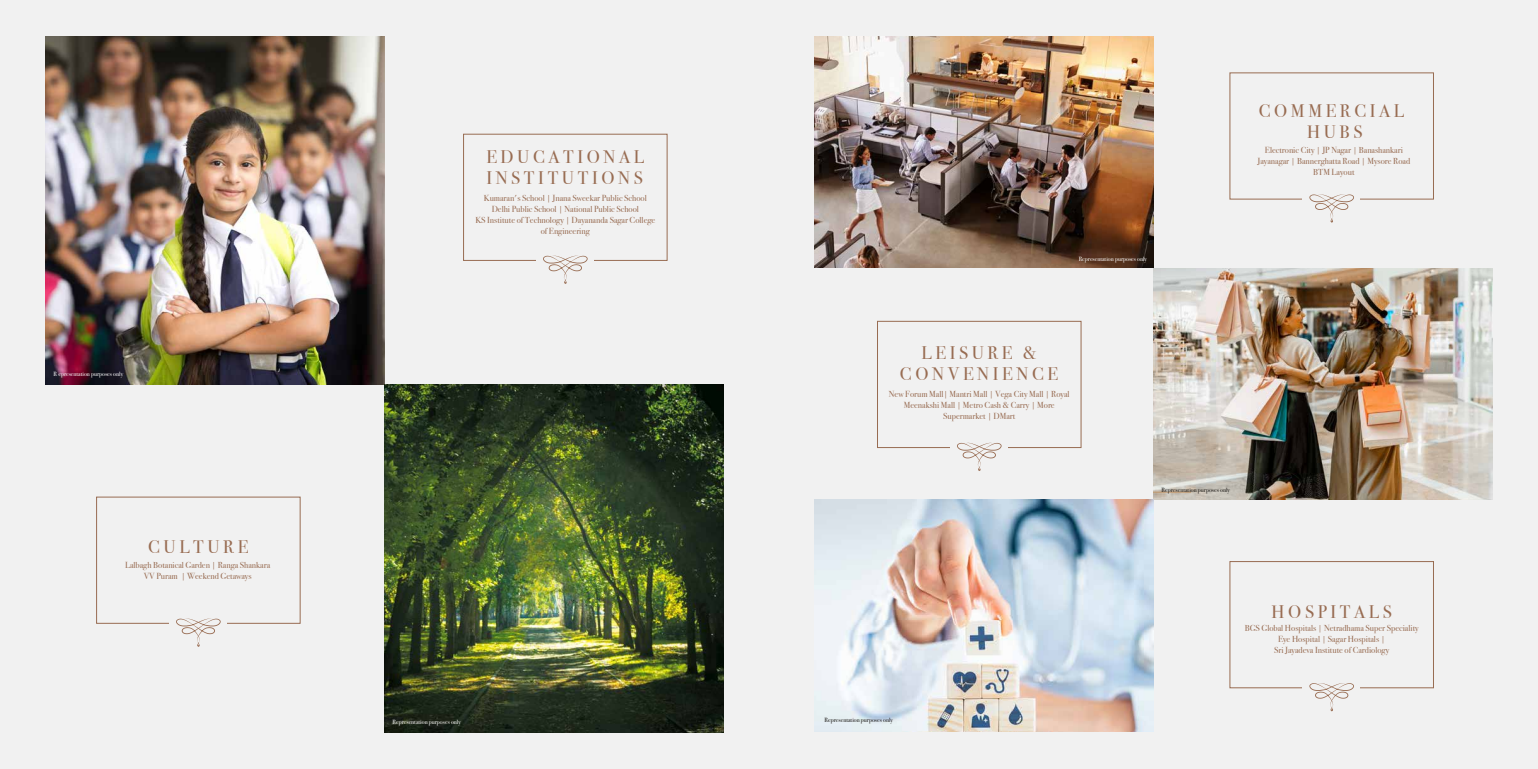
<style>
.page{position:relative;width:1538px;height:769px;background:#fff}
.page>*{position:absolute;margin:0;border:0;box-sizing:border-box;transform-origin:0 0}
.t1{font:18.2px/20.9px "Bodoni Svty Two OSITCTT";letter-spacing:.2em;color:#986c52;text-align:center}
.t2{font:8.75px/10.9px "Bodoni Svty Two ITCTT";color:#986c52;text-align:center}
.t3{font:6.12px "Bodoni Svty Two ITCTT";color:#fff}
.t4{font:6.12px "Bodoni Svty Two ITCTT";color:#181513}
</style>
<div class="page">
<div style="left:769px;top:0;width:769px;height:769px;background:#f1f1f1"></div>
<div style="left:0;top:0;width:769px;height:769px;background:#f1f1f1"></div>
<img style="left:45px;top:36px;width:340px;height:348px">
<img style="left:384px;top:385px;width:340px;height:348px">
<div style="left:463px;top:134px;width:204px;height:127px;border:1px solid #986c52"></div>
<div style="left:536px;top:238px;width:58px;height:39px;background:#f1f1f1"></div>
<svg style="left:543px;top:256px;width:45px;height:28px"></svg>
<div style="left:96px;top:497px;width:204px;height:127px;border:1px solid #986c52"></div>
<div style="left:169px;top:601px;width:58px;height:39px;background:#f1f1f1"></div>
<svg style="left:176px;top:618px;width:45px;height:29px"></svg>
<img style="left:814px;top:36px;width:339px;height:232px">
<img style="left:1153px;top:268px;width:339px;height:232px">
<img style="left:814px;top:500px;width:339px;height:231px">
<svg style="left:1309px;top:194px;width:45px;height:29px"></svg>
<div style="left:877px;top:321px;width:204px;height:127px;border:1px solid #986c52"></div>
<div style="left:950px;top:425px;width:58px;height:39px;background:#f1f1f1"></div>
<svg style="left:957px;top:443px;width:44px;height:28px"></svg>
<div style="left:1229px;top:561px;width:205px;height:127px;border:1px solid #986c52"></div>
<div style="left:1303px;top:665px;width:57px;height:40px;background:#f1f1f1"></div>
<svg style="left:1309px;top:683px;width:45px;height:28px"></svg>
<p class="t3" style="left:54px;top:369px;width:71px">R epresentation purposes only</p>
<h1 class="t1" style="left:148px;top:536px;width:102px">CULTURE</h1>
<p class="t2" style="left:125px;top:559px;width:147px">Lalbagh Botanical Garden | Ranga Shankara<br>VV Puram | Weekend Getaways</p>
<h1 class="t1" style="left:486px;top:147px;width:159px;text-align:left">EDUCATIONAL<br>INSTITUTIONS</h1>
<p class="t2" style="left:475px;top:192px;width:181px">Kumaran's School | Jnana Sweekar Public School Delhi Public School | National Public School<br>KS Institute of Technology | Dayananda Sagar College of Engineering</p>
<p class="t3" style="left:392px;top:717px;width:70px">Representation purposes only</p>
<p class="t3" style="left:1079px;top:254px;width:70px">Representation purposes only</p>
<h1 class="t1" style="left:1259px;top:100px;width:147px">COMMERCIAL<br>HUBS</h1>
<p class="t2" style="left:1257px;top:143px;width:154px">Electronic City | JP Nagar | Banashankari<br>Jayanagar | Bannerghatta Road | Mysore Road<br>BTM Layout</p>
<h1 class="t1" style="left:900px;top:342px;width:160px">LEISURE &amp;<br>CONVENIENCE</h1>
<p class="t2" style="left:889px;top:388px;width:182px">New Forum Mall| Mantri Mall | Vega City Mall | Royal<br>Meenakshi Mall | Metro Cash &amp; Carry | More<br>Supermarket | DMart</p>
<p class="t4" style="left:1161px;top:484px;width:70px">Representation purposes only</p>
<p class="t4" style="left:825px;top:715px;width:70px">Representation purposes only</p>
<h1 class="t1" style="left:1271px;top:601px;width:122px">HOSPITALS</h1>
<p class="t2" style="left:1245px;top:622px;width:175px">BGS Global Hospitals | Netradhama Super Speciality<br>Eye Hospital | Sagar Hospitals |<br>Sri Jayadeva Institute of Cardiology</p>
</div>
